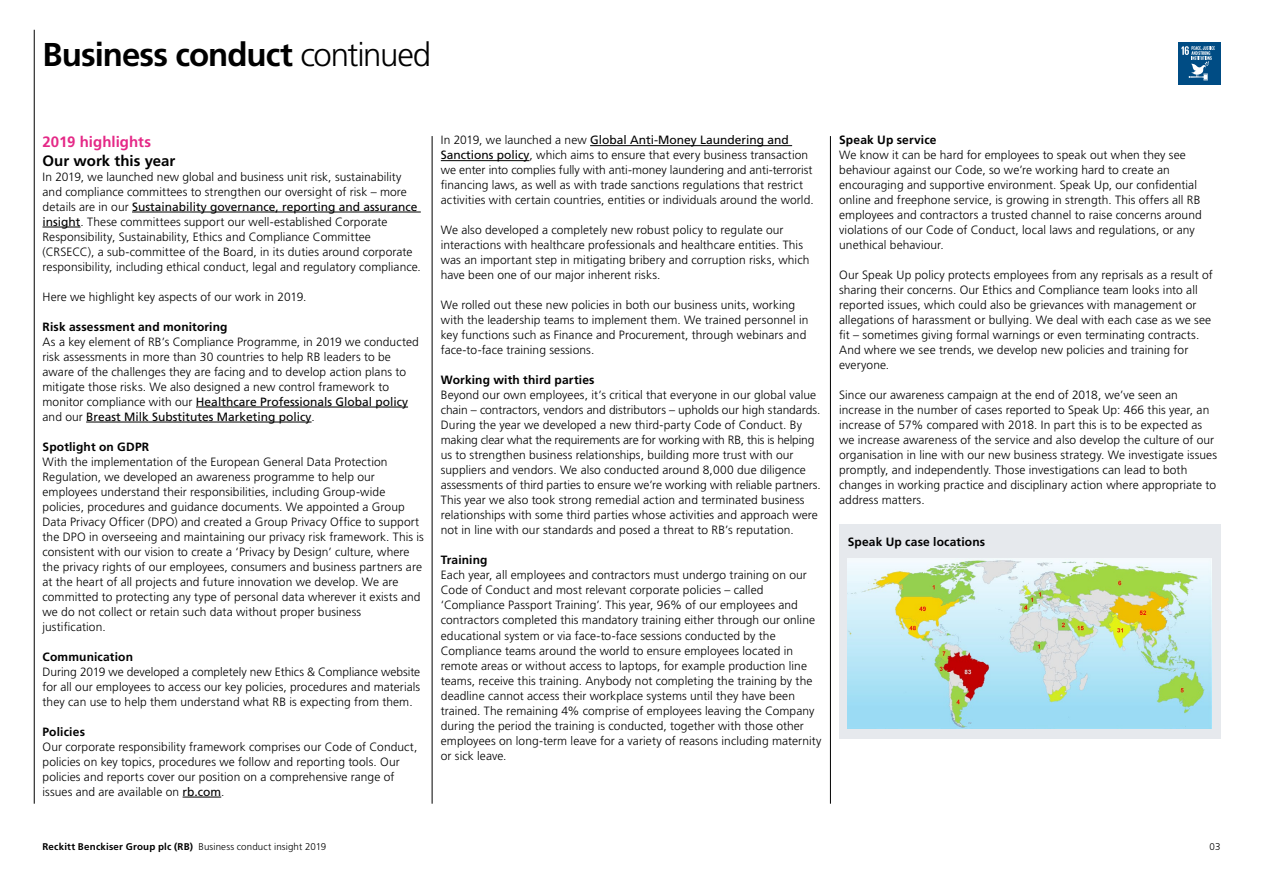
<style>
.page{position:relative;width:1263px;height:893px;background:#fff}
.page>*{position:absolute;margin:0;border:0;box-sizing:border-box;transform-origin:0 0}
.t1{font:700 33px "Frutiger LT Std";letter-spacing:-.03em;color:#000}
.t2{font:700 15px "Frutiger LT Std";letter-spacing:.005em;color:#000}
.t3{font:700 15px "Frutiger LT Std";color:#e52987}
.t4{font:300 12px/15px "Frutiger LT Std";letter-spacing:.005em;color:#000}
.t5{font:700 12px "Frutiger LT Std";letter-spacing:.015em;color:#000}
.t6{font:700 9.75px "Frutiger LT Std";letter-spacing:.02em;color:#000}
.t7{font:300 9.75px "Frutiger LT Std";color:#000}
.s1{font-weight:300}
.s2{font-weight:400}
</style>
<div class="page">
<div style="left:1178px;top:43px;width:42px;height:42px;background:#004c84"></div>
<svg style="left:1181px;top:46px;width:34px;height:34px"></svg>
<hr style="left:34px;top:30px;width:1px;height:774px;background:#000">
<hr style="left:830px;top:136px;width:1px;height:668px;background:#000">
<hr style="left:432px;top:136px;width:1px;height:668px;background:#000">
<hr style="left:132px;top:212px;width:289px;height:1px;background:#000">
<hr style="left:43px;top:227px;width:38px;height:1px;background:#000">
<hr style="left:196px;top:407px;width:212px;height:1px;background:#000">
<hr style="left:86px;top:422px;width:226px;height:1px;background:#000">
<hr style="left:183px;top:797px;width:38px;height:1px;background:#000">
<hr style="left:590px;top:145px;width:202px;height:1px;background:#000">
<hr style="left:441px;top:160px;width:88px;height:1px;background:#000">
<div style="left:839px;top:524px;width:381px;height:215px;background:#e6e9ed"></div>
<img style="left:848px;top:558px;width:364px;height:171px">
<h1 class="t1" style="left:43px;top:35px;width:390px">Business conduct <span class="s1">continued</span></h1>
<p class="t3" style="left:43px;top:133px;width:110px">2019 highlights</p>
<p class="t2" style="left:43px;top:152px;width:134px">Our work this year</p>
<p class="t4" style="left:43px;top:169px;width:380px">In 2019, we launched new global and business unit risk, sustainability and compliance committees to strengthen our oversight of risk – more details are in our <span class="s2">Sustainability governance, reporting and assurance insight</span>. These committees support our well-established Corporate Responsibility, Sustainability, Ethics and Compliance Committee (CRSECC), a sub-committee of the Board, in its duties around corporate responsibility, including ethical conduct, legal and regulatory compliance.</p>
<p class="t4" style="left:43px;top:289px;width:266px">Here we highlight key aspects of our work in 2019.</p>
<p class="t5" style="left:43px;top:320px;width:187px">Risk assessment and monitoring</p>
<p class="t4" style="left:43px;top:334px;width:378px">As a key element of RB’s Compliance Programme, in 2019 we conducted risk assessments in more than 30 countries to help RB leaders to be aware of the challenges they are facing and to develop action plans to mitigate those risks. We also designed a new control framework to monitor compliance with our <span class="s2">Healthcare Professionals Global policy </span>and our <span class="s2">Breast Milk Substitutes Marketing policy</span>.</p>
<p class="t5" style="left:43px;top:440px;width:108px">Spotlight on GDPR</p>
<p class="t4" style="left:43px;top:454px;width:383px">With the implementation of the European General Data Protection Regulation, we developed an awareness programme to help our employees understand their responsibilities, including Group-wide policies, procedures and guidance documents. We appointed a Group Data Privacy Officer (DPO) and created a Group Privacy Office to support the DPO in overseeing and maintaining our privacy risk framework. This is consistent with our vision to create a ‘Privacy by Design’ culture, where the privacy rights of our employees, consumers and business partners are at the heart of all projects and future innovation we develop. We are committed to protecting any type of personal data wherever it exists and we do not collect or retain such data without proper business justification.</p>
<p class="t5" style="left:43px;top:650px;width:92px">Communication</p>
<p class="t4" style="left:43px;top:664px;width:379px;text-align:justify">During 2019 we developed a completely new Ethics &amp; Compliance website for all our employees to access our key policies, procedures and materials they can use to help them understand what RB is expecting from them.</p>
<p class="t5" style="left:43px;top:725px;width:44px">Policies</p>
<p class="t4" style="left:43px;top:739px;width:376px">Our corporate responsibility framework comprises our Code of Conduct, policies on key topics, procedures we follow and reporting tools. Our policies and reports cover our position on a comprehensive range of issues and are available on <span class="s2">rb.com</span>.</p>
<p class="t4" style="left:441px;top:133px;width:374px">In 2019, we launched a new <span class="s2">Global Anti-Money Laundering and Sanctions policy</span>, which aims to ensure that every business transaction we enter into complies fully with anti-money laundering and anti-terrorist financing laws, as well as with trade sanctions regulations that restrict activities with certain countries, entities or individuals around the world.</p>
<p class="t4" style="left:441px;top:223px;width:370px">We also developed a completely new robust policy to regulate our interactions with healthcare professionals and healthcare entities. This was an important step in mitigating bribery and corruption risks, which have been one of our major inherent risks.</p>
<p class="t4" style="left:441px;top:298px;width:369px">We rolled out these new policies in both our business units, working with the leadership teams to implement them. We trained personnel in key functions such as Finance and Procurement, through webinars and face-to-face training sessions.</p>
<p class="t5" style="left:441px;top:373px;width:155px">Working with third parties</p>
<p class="t4" style="left:441px;top:388px;width:382px">Beyond our own employees, it’s critical that everyone in our global value chain – contractors, vendors and distributors – upholds our high standards.<br>During the year we developed a new third-party Code of Conduct. By making clear what the requirements are for working with RB, this is helping us to strengthen business relationships, building more trust with our suppliers and vendors. We also conducted around 8,000 due diligence assessments of third parties to ensure we’re working with reliable partners.<br>This year we also took strong remedial action and terminated business relationships with some third parties whose activities and approach were not in line with our standards and posed a threat to RB’s reputation.</p>
<p class="t5" style="left:441px;top:553px;width:48px">Training</p>
<p class="t4" style="left:441px;top:568px;width:382px">Each year, all employees and contractors must undergo training on our Code of Conduct and most relevant corporate policies – called ‘Compliance Passport Training’. This year, 96% of our employees and contractors completed this mandatory training either through our online educational system or via face-to-face sessions conducted by the Compliance teams around the world to ensure employees located in remote areas or without access to laptops, for example production line teams, receive this training. Anybody not completing the training by the deadline cannot access their workplace systems until they have been trained. The remaining 4% comprise of employees leaving the Company during the period the training is conducted, together with those other employees on long-term leave for a variety of reasons including maternity or sick leave.</p>
<p class="t5" style="left:839px;top:133px;width:99px">Speak Up service</p>
<p class="t4" style="left:839px;top:148px;width:364px">We know it can be hard for employees to speak out when they see behaviour against our Code, so we’re working hard to create an encouraging and supportive environment. Speak Up, our confidential online and freephone service, is growing in strength. This offers all RB employees and contractors a trusted channel to raise concerns around violations of our Code of Conduct, local laws and regulations, or any unethical behaviour.</p>
<p class="t4" style="left:839px;top:268px;width:375px">Our Speak Up policy protects employees from any reprisals as a result of sharing their concerns. Our Ethics and Compliance team looks into all reported issues, which could also be grievances with management or allegations of harassment or bullying. We deal with each case as we see fit – sometimes giving formal warnings or even terminating contracts.<br>And where we see trends, we develop new policies and training for everyone.</p>
<p class="t4" style="left:839px;top:388px;width:379px">Since our awareness campaign at the end of 2018, we’ve seen an increase in the number of cases reported to Speak Up: 466 this year, an increase of 57% compared with 2018. In part this is to be expected as we increase awareness of the service and also develop the culture of our organisation in line with our new business strategy. We investigate issues promptly, and independently. Those investigations can lead to both changes in working practice and disciplinary action where appropriate to address matters.</p>
<p class="t5" style="left:848px;top:534px;width:139px">Speak Up case locations</p>
<p class="t6" style="left:43px;top:841px;width:285px">Reckitt Benckiser Group plc (RB) <span class="s1">Business conduct insight 2019</span></p>
<p class="t7" style="left:1209px;top:842px;width:12px">03</p>
</div>
